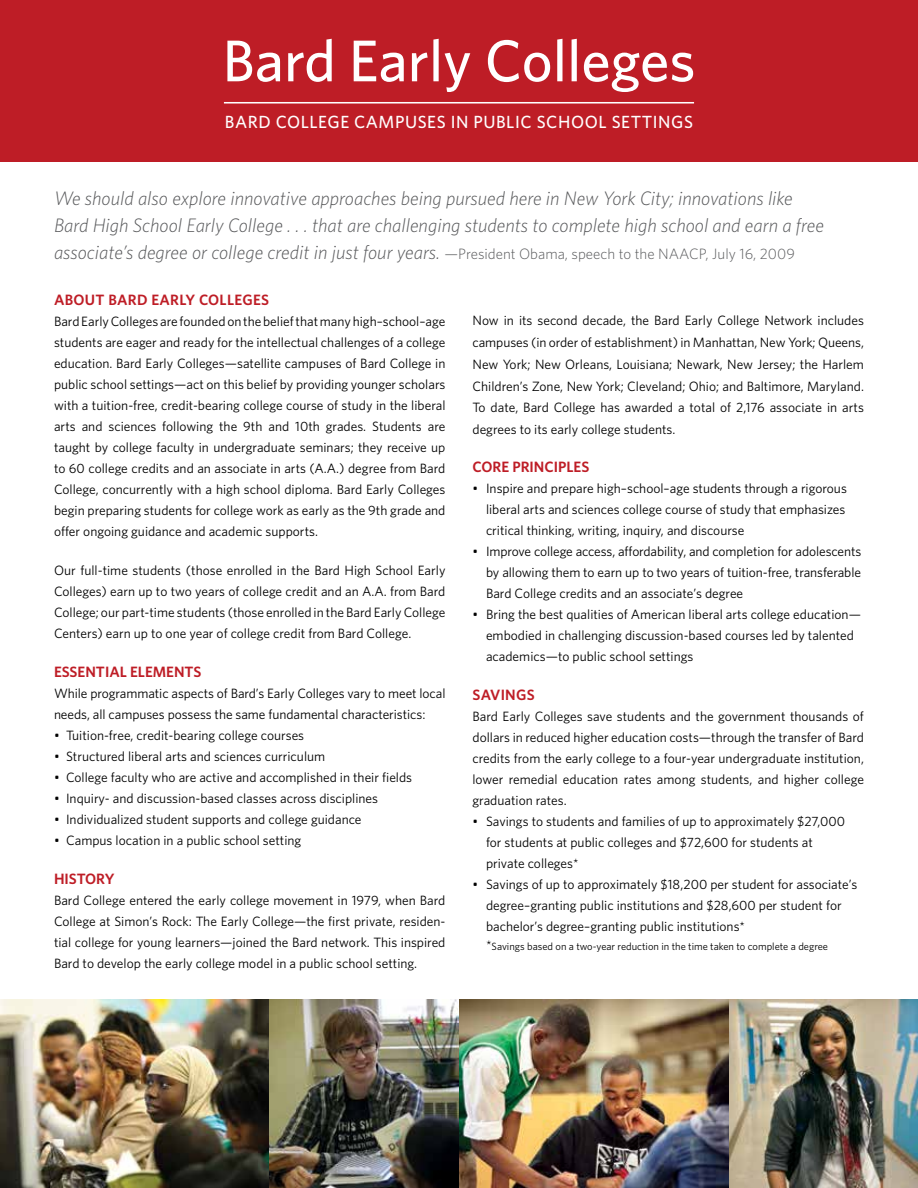
<style>
.page{position:relative;width:918px;height:1188px;background:#fff}
.page>*{position:absolute;margin:0;border:0;box-sizing:border-box;transform-origin:0 0}
.t1{font:500 58.95px "Whitney";color:#fff}
.t2{font:italic 300 19.5px/27px "Whitney";color:#58595b}
.t3{font:500 17.7px "Whitney";letter-spacing:.03em;color:#fff}
.t4{font:600 15px "Whitney";color:#be1d26}
.t5{font:600 15px "Whitney";letter-spacing:.02em;color:#be1d26}
.t6{font:13.5px/21px "Whitney";color:#000;text-align:justify}
.t7{font:10.5px "Whitney";color:#000}
.s1{font-style:normal;font-size:15px}
.s2{font-size:13.8px}
</style>
<div class="page">
<img style="left:0;top:999px;width:918px;height:189px">
<div style="left:0;top:0;width:918px;height:162px;background:#be1d26"></div>
<hr style="left:224px;top:102px;width:470px;height:2px;background:#fff">
<h1 class="t1" style="left:223px;top:25px;width:474px">Bard Early Colleges</h1>
<h3 class="t3" style="left:225px;top:111px;width:470px">BARD COLLEGE CAMPUSES IN PUBLIC SCHOOL SETTINGS</h3>
<p class="t2" style="left:54px;top:184px;width:772px">We should also explore innovative approaches being pursued here in New York City; innovations like<br>Bard High School Early College . . . that are challenging students to complete high school and earn a free associate’s degree or college credit in just four years. <span class="s1">—President Obama, speech to the NAACP, July 16, 2009</span></p>
<p class="t5" style="left:54px;top:290px;width:217px">ABOUT BARD EARLY COLLEGES</p>
<p class="t6" style="left:54px;top:310px;width:393px">Bard Early Colleges are founded on the belief that many high–school–age students are eager and ready for the intellectual challenges of a college education. Bard Early Colleges—satellite campuses of Bard College in public school settings—act on this belief by providing younger scholars with a tuition-free, credit-bearing college course of study in the liberal arts and sciences following the 9th and 10th grades. Students are taught by college faculty in undergraduate seminars; they receive up to 60 college credits and an associate in arts (A.A.) degree from Bard College, concurrently with a high school diploma. Bard Early Colleges begin preparing students for college work as early as the 9th grade and offer ongoing guidance and academic supports.</p>
<p class="t6" style="left:54px;top:559px;width:393px">Our full-time students (those enrolled in the Bard High School Early Colleges) earn up to two years of college credit and an A.A. from Bard College; our part-time students (those enrolled in the Bard Early College Centers) earn up to one year of college credit from Bard College.</p>
<p class="t4" style="left:54px;top:662px;width:149px">ESSENTIAL ELEMENTS</p>
<p class="t6" style="left:54px;top:682px;width:393px">While programmatic aspects of Bard’s Early Colleges vary to meet local needs, all campuses possess the same fundamental characteristics:</p>
<p class="t6" style="left:54px;top:724px;width:252px">• Tuition-free, credit-bearing college courses</p>
<p class="t6" style="left:54px;top:745px;width:273px">• Structured liberal arts and sciences curriculum</p>
<p class="t6" style="left:54px;top:766px;width:360px">• College faculty who are active and accomplished in their fields</p>
<p class="t6" style="left:54px;top:787px;width:326px">• Inquiry- and discussion-based classes across disciplines</p>
<p class="t6" style="left:54px;top:808px;width:309px">• Individualized student supports and college guidance</p>
<p class="t6" style="left:54px;top:829px;width:249px">• Campus location in a public school setting</p>
<p class="t4" style="left:54px;top:869px;width:62px">HISTORY</p>
<p class="t6" style="left:54px;top:889px;width:393px">Bard College entered the early college movement in 1979, when Bard College at Simon’s Rock: The Early College—the first private, residen&shy;tial college for young learners—joined the Bard network. This inspired Bard to develop the early college model in a public school setting.</p>
<p class="t6" style="left:472px;top:309px;width:393px;line-height:21.8px">Now in its second decade, the Bard Early College Network includes campuses (in order of establishment) in Manhattan, New York; Queens, New York; New Orleans, Louisiana; Newark, New Jersey; the Harlem Children’s Zone, New York; Cleveland; Ohio; and Baltimore, Maryland.<br>To date, Bard College has awarded a total of 2,176 associate in arts degrees to its early college students.</p>
<p class="t4" style="left:472px;top:458px;width:118px">CORE PRINCIPLES</p>
<p class="t6" style="left:486px;top:478px;width:362px;text-indent:-14px">• Inspire and prepare high–school–age students through a rigorous liberal arts and sciences college course of study that emphasizes critical thinking, writing, inquiry, and discourse</p>
<p class="t6" style="left:486px;top:541px;width:377px;text-indent:-14px">• Improve college access, affordability, and completion for adolescents by allowing them to earn up to two years of tuition-free, transferable Bard College credits and an associate’s degree</p>
<p class="t6" style="left:486px;top:604px;width:376px;text-align:left;text-indent:-14px">• Bring the best qualities of American liberal arts college education— embodied in challenging discussion-based courses led by talented academics—to public school settings</p>
<p class="t5" style="left:472px;top:685px;width:64px">SAVINGS</p>
<p class="t6" style="left:472px;top:705px;width:393px">Bard Early Colleges save students and the government thousands of dollars in reduced higher education costs—through the transfer of Bard credits from the early college to a four-year undergraduate institution, lower remedial education rates among students, and higher college graduation rates.</p>
<p class="t6" style="left:486px;top:810px;width:361px;text-align:left;text-indent:-14px">• Savings to students and families of up to approximately $27,000 for students at public colleges and $72,600 for students at private colleges*</p>
<p class="t6" style="left:486px;top:873px;width:373px;text-align:left;text-indent:-14px">• Savings of up to approximately $18,200 per student for associate’s degree–granting public institutions and $28,600 per student for bachelor’s degree–granting public institutions*</p>
<p class="t7" style="left:486px;top:940px;width:344px"><span class="s2">*</span>Savings based on a two-year reduction in the time taken to complete a degree</p>
</div>
